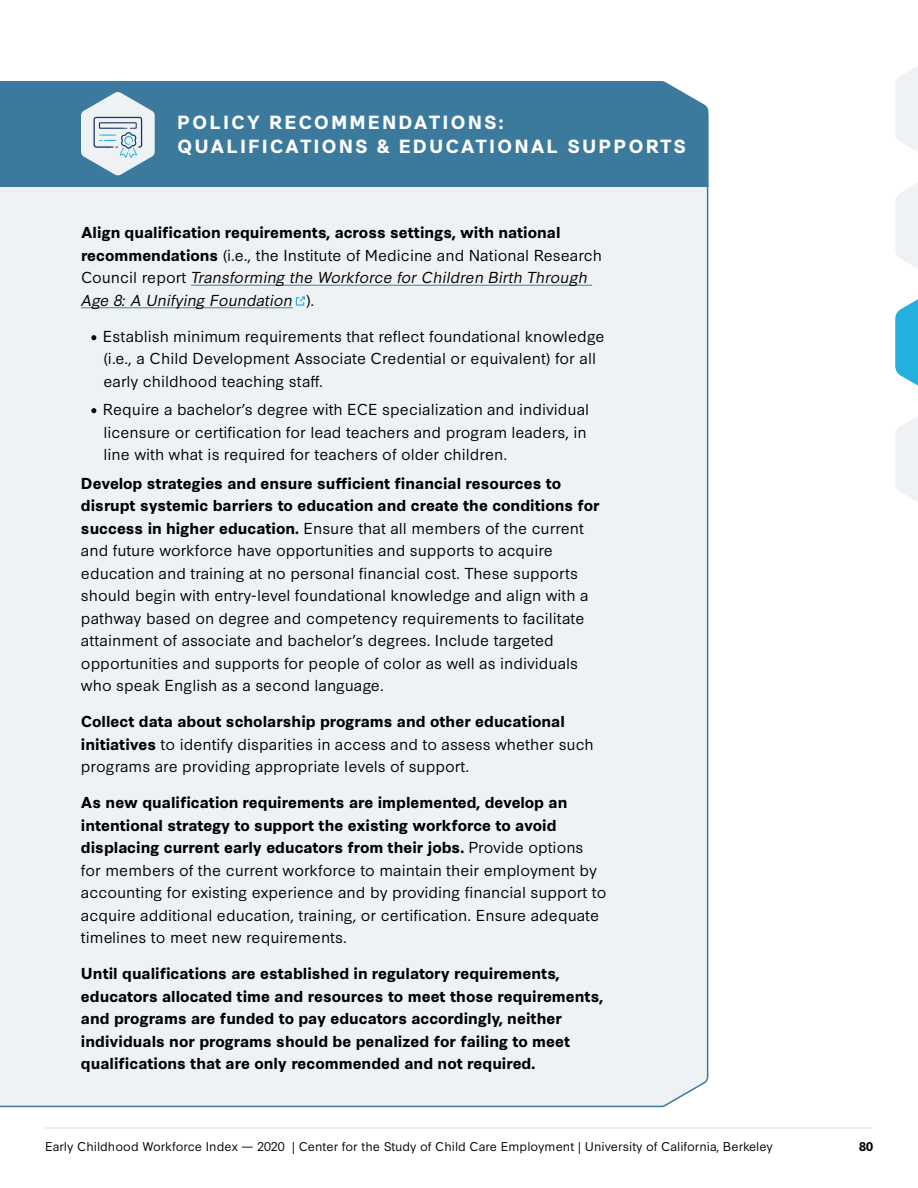
<style>
.page{position:relative;width:918px;height:1188px;background:#fff}
.page>*{position:absolute;margin:0;border:0;box-sizing:border-box;transform-origin:0 0}
.t1{font:700 18px/24px "Synthese";letter-spacing:.11em;color:#fff}
.t2{font:15px/22.5px "Synthese";color:#000}
.t3{font:700 15px/22.5px "Synthese";color:#000}
.t4{font:12px "Synthese";color:#000}
.t5{font:700 12px "Synthese";color:#000}
.s1{font-weight:400}
.s2{font-weight:400;font-style:italic}
.s3{font-weight:700}
</style>
<div class="page">
<svg style="left:895px;top:416px;width:23px;height:86px"></svg>
<svg style="left:895px;top:183px;width:23px;height:85px"></svg>
<svg style="left:895px;top:66px;width:23px;height:86px"></svg>
<svg style="left:895px;top:299px;width:23px;height:87px"></svg>
<hr style="left:45px;top:1127px;width:828px;height:2px;background:#dae1e7">
<div style="left:0;top:109px;width:709px;height:999px;background:#eff2f4"></div>
<div style="left:0;top:81px;width:708px;height:106px;background:#3b7a9c"></div>
<hr style="left:191px;top:285px;width:401px;height:1px;background:#448ba8">
<hr style="left:81px;top:307px;width:212px;height:1px;background:#448ba8">
<svg style="left:296px;top:296px;width:9px;height:10px"></svg>
<svg style="left:81px;top:92px;width:74px;height:84px"></svg>
<p class="t1" style="left:177px;top:109px;width:511px">POLICY RECOMMENDATIONS:<br>QUALIFICATIONS &amp; EDUCATIONAL SUPPORTS</p>
<p class="t3" style="left:81px;top:220px;width:522px">Align qualification requirements, across settings, with national recommendations <span class="s1">(i.e., the Institute of Medicine and National Research Council report</span> <span class="s2">Transforming the Workforce for Children Birth Through Age 8: A Unifying Foundation</span> <span class="s1">).</span></p>
<p class="t2" style="left:103px;top:323px;width:502px;text-indent:-13px">● Establish minimum requirements that reflect foundational knowledge (i.e., a Child Development Associate Credential or equivalent) for all early childhood teaching staff.</p>
<p class="t2" style="left:103px;top:397px;width:487px;text-indent:-13px">● Require a bachelor’s degree with ECE specialization and individual licensure or certification for lead teachers and program leaders, in line with what is required for teachers of older children.</p>
<p class="t2" style="left:81px;top:470px;width:520px"><span class="s3">Develop strategies and ensure sufficient financial resources to disrupt systemic barriers to education and create the conditions for success in higher education.</span> Ensure that all members of the current and future workforce have opportunities and supports to acquire education and training at no personal financial cost. These supports should begin with entry-level foundational knowledge and align with a pathway based on degree and competency requirements to facilitate attainment of associate and bachelor’s degrees. Include targeted opportunities and supports for people of color as well as individuals who speak English as a second language.</p>
<p class="t2" style="left:81px;top:709px;width:514px"><span class="s3">Collect data about scholarship programs and other educational initiatives</span> to identify disparities in access and to assess whether such programs are providing appropriate levels of support.</p>
<p class="t2" style="left:81px;top:790px;width:527px"><span class="s3">As new qualification requirements are implemented, develop an intentional strategy to support the existing workforce to avoid displacing current early educators from their jobs.</span> Provide options for members of the current workforce to maintain their employment by accounting for existing experience and by providing financial support to acquire additional education, training, or certification. Ensure adequate timelines to meet new requirements.</p>
<p class="t3" style="left:81px;top:961px;width:524px">Until qualifications are established in regulatory requirements, educators allocated time and resources to meet those requirements, and programs are funded to pay educators accordingly, neither individuals nor programs should be penalized for failing to meet qualifications that are only recommended and not required.</p>
<p class="t4" style="left:45px;top:1137px;width:729px">Early Childhood Workforce Index — 2020 | Center for the Study of Child Care Employment | University of California, Berkeley</p>
<p class="t5" style="left:859px;top:1137px;width:15px">80</p>
</div>
